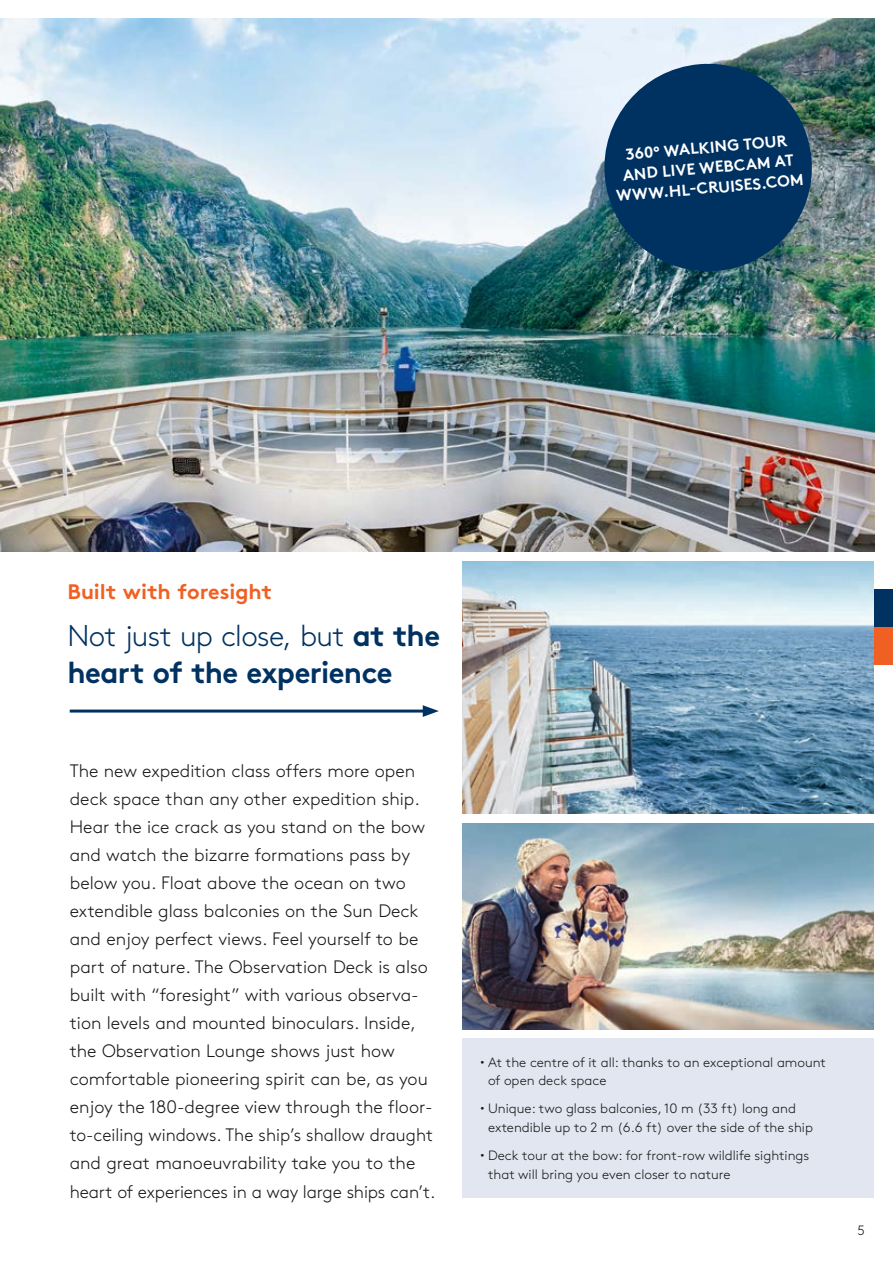
<style>
.page{position:relative;width:893px;height:1263px;background:#fff}
.page>*{position:absolute;margin:0;border:0;box-sizing:border-box;transform-origin:0 0}
.t1{font:700 30px/37.3px "Brown Pro";letter-spacing:-.015em;color:#003261}
.t2{font:700 21px "Brown Pro";letter-spacing:-.005em;color:#f16023}
.t3{font:300 18px/28px "Brown Pro";color:#151616}
.t4{font:700 15.9px/20.2px "Brown Pro";color:#fff;text-align:center}
.t5{font:300 13.5px/18.8px "Brown Pro";color:#151616}
.s1{font-weight:300}
</style>
<div class="page">
<img style="left:0;top:19px;width:874px;height:533px">
<img style="left:463px;top:561px;width:411px;height:253px">
<hr style="left:70px;top:709px;width:358px;height:3px;background:#003261">
<svg style="left:423px;top:705px;width:16px;height:12px"></svg>
<svg style="left:600px;top:59px;width:216px;height:217px;background:#1f4c6e"></svg>
<img style="left:463px;top:823px;width:411px;height:206px">
<div style="left:463px;top:1038px;width:411px;height:159px;background:#e1e6f0"></div>
<div style="left:874px;top:627px;width:19px;height:37px;background:#f16023"></div>
<div style="left:874px;top:589px;width:19px;height:38px;background:#003261"></div>
<p class="t4" style="left:612px;top:144px;width:190px;rotate:-5deg">360° WALKING TOUR<br>AND LIVE WEBCAM AT<br>WWW.HL-CRUISES.COM</p>
<p class="t2" style="left:67px;top:574px;width:206px">Built with foresight</p>
<h1 class="t1" style="left:67px;top:613px;width:374px"><span class="s1">Not just up close, but</span> at the heart of the experience</h1>
<p class="t3" style="left:70px;top:755px;width:367px">The new expedition class offers more open deck space than any other expedition ship.<br>Hear the ice crack as you stand on the bow and watch the bizarre formations pass by below you. Float above the ocean on two extendible glass balconies on the Sun Deck and enjoy perfect views. Feel yourself to be part of nature. The Observation Deck is also built with “foresight” with various observa&shy;tion levels and mounted binoculars. Inside, the Observation Lounge shows just how comfortable pioneering spirit can be, as you enjoy the 180-degree view through the floor&shy;to-ceiling windows. The ship’s shallow draught and great manoeuvrability take you to the heart of experiences in a way large ships can’t.</p>
<p class="t5" style="left:488px;top:1051px;width:340px;text-indent:-8px"><sup>•</sup> At the centre of it all: thanks to an exceptional amount of open deck space</p>
<p class="t5" style="left:488px;top:1098px;width:326px;text-indent:-8px"><sup>•</sup> Unique: two glass balconies, 10 m (33 ft) long and extendible up to 2 m (6.6 ft) over the side of the ship</p>
<p class="t5" style="left:488px;top:1145px;width:323px;text-indent:-8px"><sup>•</sup> Deck tour at the bow: for front-row wildlife sightings that will bring you even closer to nature</p>
<p class="t5" style="left:857px;top:1220px;width:9px">5</p>
</div>
